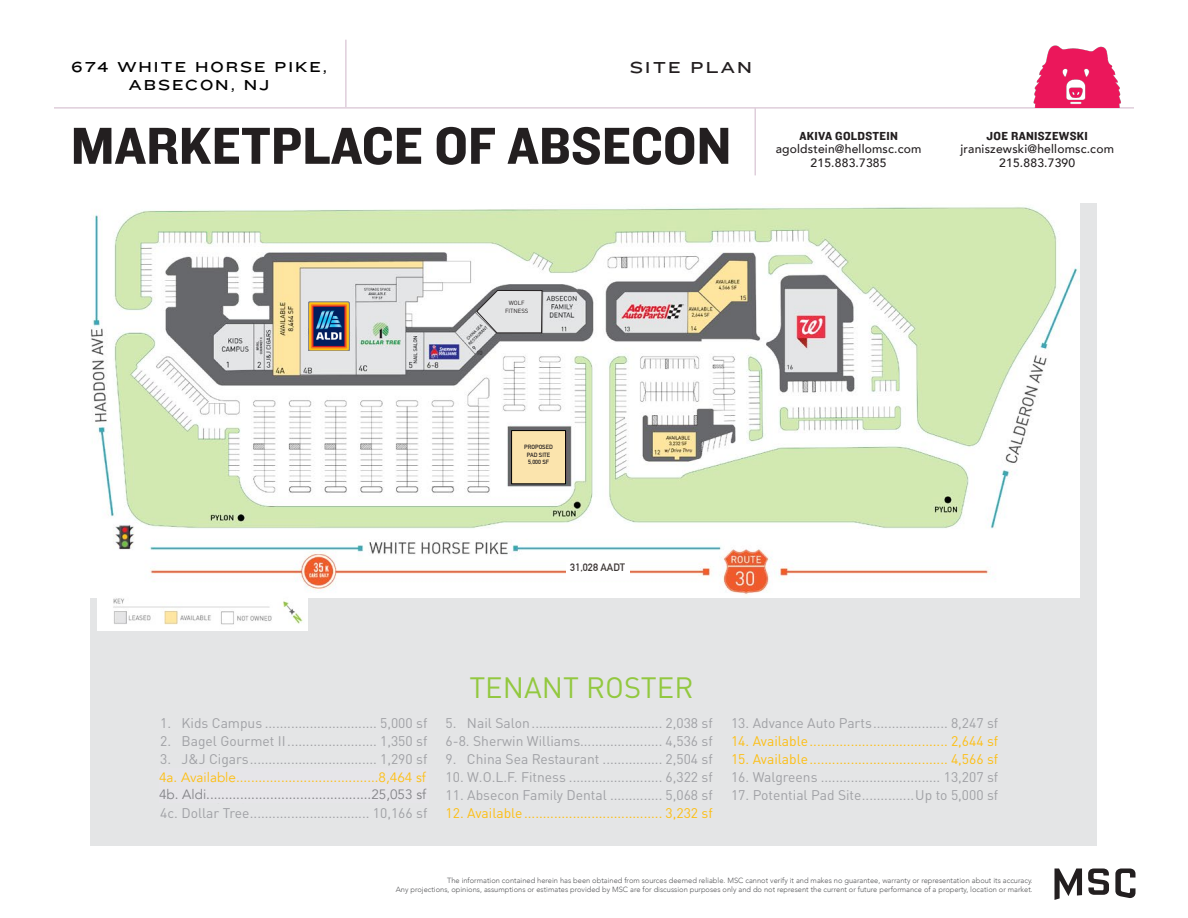
<style>
.page{position:relative;width:1188px;height:918px;background:#fff}
.page>*{position:absolute;margin:0;border:0;box-sizing:border-box;transform-origin:0 0}
.t1{font:54px "Knockout HTF51 Middleweight";color:#231f20}
.t2{font:29.1px "DIN Pro";color:#92c83f}
.t3{font:16.5px "Knockout HTF34 Junior Sumo";letter-spacing:.13em;color:#231f20}
.t4{font:15px "Knockout HTF34 Junior Sumo";letter-spacing:.13em;color:#000}
.t5{font:13.8px/18px "DIN Pro";color:#a0a1a5;text-align:center}
.t6{font:13.8px "DIN Pro";color:#fdbe12}
.t7{font:13.5px "Avenir";color:#838387}
.t8{font:13.5px "Avenir";color:#febe10}
.t9{font:500 12.15px "Avenir";letter-spacing:.015em;color:#231f20}
.t10{font:12.15px "Knockout HTF51 Middleweight";letter-spacing:.025em;color:#231f20}
.t11{font:700 10.5px "DIN Alternate";color:#3b3532}
.t12{font:300 7.5px "Avenir";color:#57585a}
.t13{font:700 6px "DIN Alternate";color:#231f20}
.t14{font:6px "DIN Pro";color:#231f20}
.s1{font-family:"DIN Pro";font-weight:700;font-size:78.45px;color:#67676a}
</style>
<div class="page">
<svg style="left:1054px;top:868px;width:28px;height:32px"></svg>
<svg style="left:1115px;top:868px;width:21px;height:30px"></svg>
<svg style="left:1088px;top:869px;width:21px;height:26px"></svg>
<hr style="left:54px;top:107px;width:1080px;height:2px;background:#dfcedb">
<hr style="left:345px;top:40px;width:2px;height:67px;background:#dfcedb">
<hr style="left:754px;top:108px;width:2px;height:67px;background:#dfcedb">
<img style="left:1033px;top:45px;width:88px;height:63px">
<div style="left:91px;top:203px;width:1006px;height:643px;background:#e4e5e6"></div>
<img style="left:91px;top:203px;width:989px;height:395px">
<img style="left:97px;top:593px;width:210px;height:37px">
<div style="left:512px;top:431px;width:54px;height:53px;background:#fbe4ad"></div>
<div style="left:511px;top:430px;width:55px;height:54px;border:1px solid #000"></div>
<div style="left:566px;top:562px;width:64px;height:18px;background:#fff"></div>
<svg style="left:476px;top:290px;width:67px;height:44px"></svg>
<img style="left:308px;top:301px;width:42px;height:49px">
<p class="t3" style="left:630px;top:58px;width:124px">SITE PLAN</p>
<p class="t4" style="left:71px;top:59px;width:257px">674 WHITE HORSE PIKE,</p>
<p class="t4" style="left:129px;top:77px;width:142px">ABSECON, NJ</p>
<p class="t1" style="left:71px;top:117px;width:1010px">MARKETPLACE OF ABSECON<span class="s1">SITE PLAN</span></p>
<p class="t10" style="left:799px;top:129px;width:100px">AKIVA GOLDSTEIN</p>
<p class="t9" style="left:776px;top:138px;width:147px">agoldstein@hellomsc.com</p>
<p class="t9" style="left:811px;top:152px;width:78px">215.883.7385</p>
<p class="t10" style="left:987px;top:129px;width:103px">JOE RANISZEWSKI</p>
<p class="t9" style="left:961px;top:138px;width:155px">jraniszewski@hellomsc.com</p>
<p class="t9" style="left:999px;top:152px;width:78px">215.883.7390</p>
<p class="t14" style="left:476px;top:348px;width:8px">10</p>
<p class="t14" style="left:509px;top:299px;width:17px">WOLF</p>
<p class="t14" style="left:505px;top:306px;width:25px">FITNESS</p>
<p class="t13" style="left:524px;top:442px;width:30px">PROPOSED</p>
<p class="t13" style="left:527px;top:450px;width:25px">PAD SITE</p>
<p class="t13" style="left:528px;top:458px;width:23px">5,000 SF</p>
<p class="t11" style="left:570px;top:559px;width:56px">31,028 AADT</p>
<p class="t5" style="left:160px;top:712px;width:269px">1. Kids Campus .............................. 5,000 sf</p>
<p class="t5" style="left:160px;top:730px;width:269px">2. Bagel Gourmet II........................ 1,350 sf</p>
<p class="t5" style="left:160px;top:748px;width:269px">3. J&amp;J Cigars.................................. 1,290 sf</p>
<p class="t6" style="left:167px;top:766px;width:9px">a</p>
<p class="t6" style="left:196px;top:766px;width:233px">a la e................................... 33,517 sf</p>
<p class="t5" style="left:160px;top:784px;width:269px">b. Storage Space Available ............... 919 sf<br>4c. Dollar Tree................................ 10,166 sf</p>
<p class="t8" style="left:159px;top:769px;width:268px">4a. Available......................................8,464 sf</p>
<p class="t7" style="left:159px;top:787px;width:269px">4b. Aldi............................................25,053 sf</p>
<h2 class="t2" style="left:469px;top:664px;width:226px">TENANT ROSTER</h2>
<p class="t5" style="left:446px;top:712px;width:269px;text-align:left">5. Nail Salon................................... 2,038 sf<br>6-8. Sherwin Williams...................... 4,536 sf</p>
<p class="t5" style="left:446px;top:748px;width:269px">9. China Sea Restaurant ................ 2,504 sf</p>
<p class="t5" style="left:446px;top:766px;width:269px">10. W.O.L.F. Fitness ......................... 6,322 sf</p>
<p class="t5" style="left:446px;top:784px;width:269px">11. Absecon Family Dental .............. 5,068 sf</p>
<p class="t6" style="left:446px;top:802px;width:269px">12. Available..................................... 3,232 sf</p>
<p class="t5" style="left:731px;top:712px;width:269px">13. Advance Auto Parts.................... 8,247 sf</p>
<p class="t6" style="left:731px;top:730px;width:269px">14. Available..................................... 2,644 sf</p>
<p class="t6" style="left:731px;top:748px;width:269px">15. Available..................................... 4,566 sf</p>
<p class="t5" style="left:731px;top:766px;width:269px">16. Walgreens ................................ 13,207 sf</p>
<p class="t5" style="left:731px;top:784px;width:269px">17. Potential Pad Site..............Up to 5,000 sf</p>
<p class="t12" style="left:447px;top:876px;width:587px">The information contained herein has been obtained from sources deemed reliable. MSC cannot verify it and makes no guarantee, warranty or representation about its accuracy.</p>
<p class="t12" style="left:396px;top:885px;width:639px">Any projections, opinions, assumptions or estimates provided by MSC are for discussion purposes only and do not represent the current or future performance of a property, location or market.</p>
</div>
